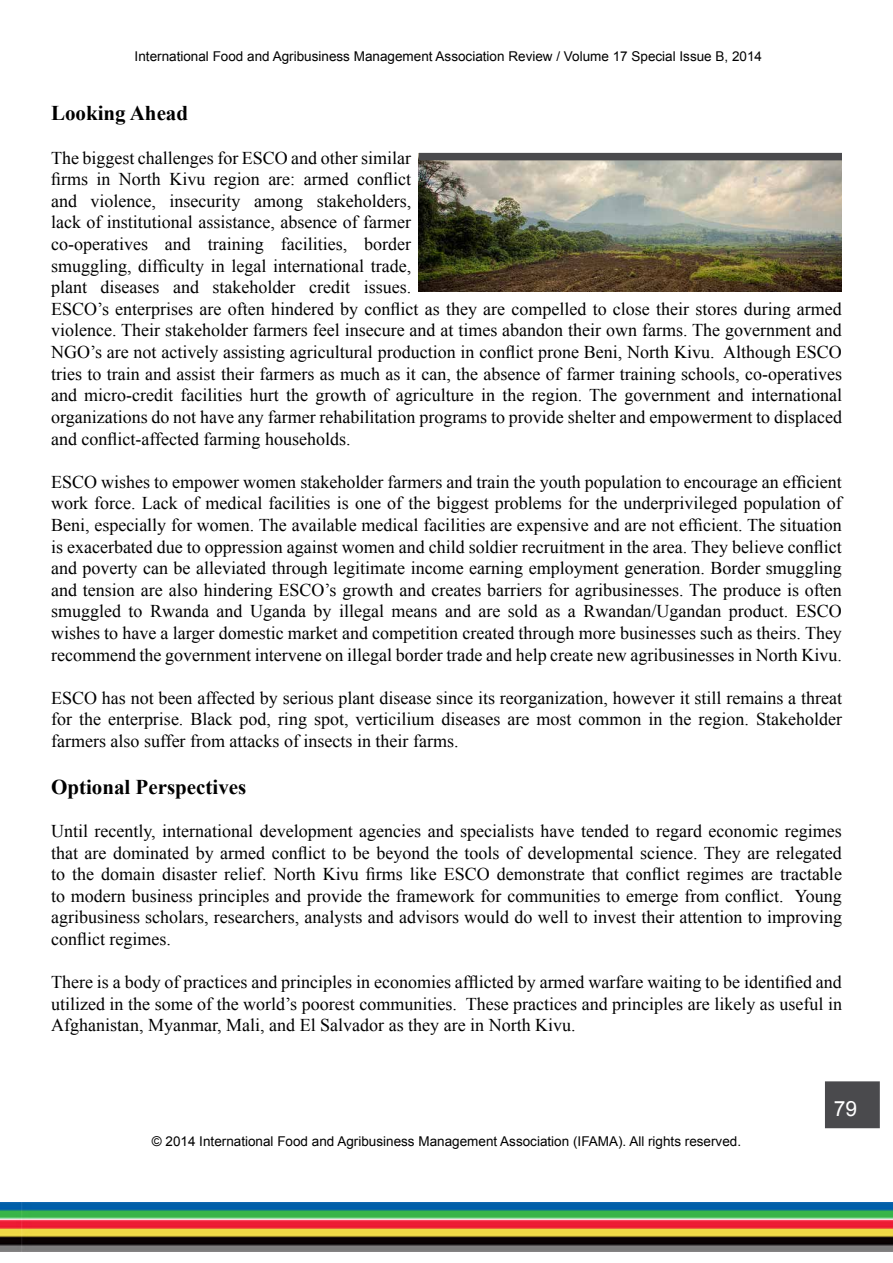
<style>
.page{position:relative;width:893px;height:1263px;background:#fff}
.page>*{position:absolute;margin:0;border:0;box-sizing:border-box;transform-origin:0 0}
.t1{font:700 21px "Times New Roman";color:#000}
.t2{font:21px "Arial";color:#fff}
.t3{font:18px/21.6px "Times New Roman";color:#000;text-align:justify}
.t4{font:13.5px "Arial";color:#000}
</style>
<div class="page">
<img style="left:0;top:1202px;width:893px;height:49px">
<div style="left:826px;top:1082px;width:53px;height:45px;background:#4a4a4d"></div>
<div style="left:825px;top:1081px;width:55px;height:47px;border:2px solid #4a4a4d"></div>
<img style="left:419px;top:160px;width:423px;height:132px">
<div style="left:419px;top:153px;width:423px;height:7px;background:#4a4a4d"></div>
<p class="t4" style="left:135px;top:47px;width:629px">International Food and Agribusiness Management Association Review / Volume 17 Special Issue B, 2014</p>
<p class="t1" style="left:51px;top:99px;width:139px">Looking Ahead</p>
<p class="t3" style="left:51px;top:147px;width:792px;text-align:left">The biggest challenges for ESCO and other similar<br>firms in North Kivu region are: armed conflict<br>and violence, insecurity among stakeholders,<br>lack of institutional assistance, absence of farmer<br>co-operatives and training facilities, border<br>smuggling, difficulty in legal international trade,<br>plant diseases and stakeholder credit issues.<br>ESCO’s enterprises are often hindered by conflict as they are compelled to close their stores during armed violence. Their stakeholder farmers feel insecure and at times abandon their own farms. The government and NGO’s are not actively assisting agricultural production in conflict prone Beni, North Kivu. Although ESCO tries to train and assist their farmers as much as it can, the absence of farmer training schools, co-operatives and micro-credit facilities hurt the growth of agriculture in the region. The government and international organizations do not have any farmer rehabilitation programs to provide shelter and empowerment to displaced and conflict-affected farming households.</p>
<p class="t3" style="left:51px;top:471px;width:792px">ESCO wishes to empower women stakeholder farmers and train the youth population to encourage an efficient work force. Lack of medical facilities is one of the biggest problems for the underprivileged population of Beni, especially for women. The available medical facilities are expensive and are not efficient. The situation is exacerbated due to oppression against women and child soldier recruitment in the area. They believe conflict and poverty can be alleviated through legitimate income earning employment generation. Border smuggling and tension are also hindering ESCO’s growth and creates barriers for agribusinesses. The produce is often smuggled to Rwanda and Uganda by illegal means and are sold as a Rwandan/Ugandan product. ESCO wishes to have a larger domestic market and competition created through more businesses such as theirs. They recommend the government intervene on illegal border trade and help create new agribusinesses in North Kivu.</p>
<p class="t3" style="left:51px;top:687px;width:792px">ESCO has not been affected by serious plant disease since its reorganization, however it still remains a threat for the enterprise. Black pod, ring spot, verticilium diseases are most common in the region. Stakeholder farmers also suffer from attacks of insects in their farms.</p>
<p class="t1" style="left:51px;top:772px;width:197px">Optional Perspectives</p>
<p class="t3" style="left:51px;top:820px;width:792px">Until recently, international development agencies and specialists have tended to regard economic regimes that are dominated by armed conflict to be beyond the tools of developmental science. They are relegated to the domain disaster relief. North Kivu firms like ESCO demonstrate that conflict regimes are tractable to modern business principles and provide the framework for communities to emerge from conflict. Young agribusiness scholars, researchers, analysts and advisors would do well to invest their attention to improving conflict regimes.</p>
<p class="t3" style="left:51px;top:971px;width:792px">There is a body of practices and principles in economies afflicted by armed warfare waiting to be identified and utilized in the some of the world’s poorest communities. These practices and principles are likely as useful in Afghanistan, Myanmar, Mali, and El Salvador as they are in North Kivu.</p>
<p class="t4" style="left:152px;top:1133px;width:591px">© 2014 International Food and Agribusiness Management Association (IFAMA). All rights reserved.</p>
<p class="t2" style="left:834px;top:1095px;width:25px">79</p>
</div>
